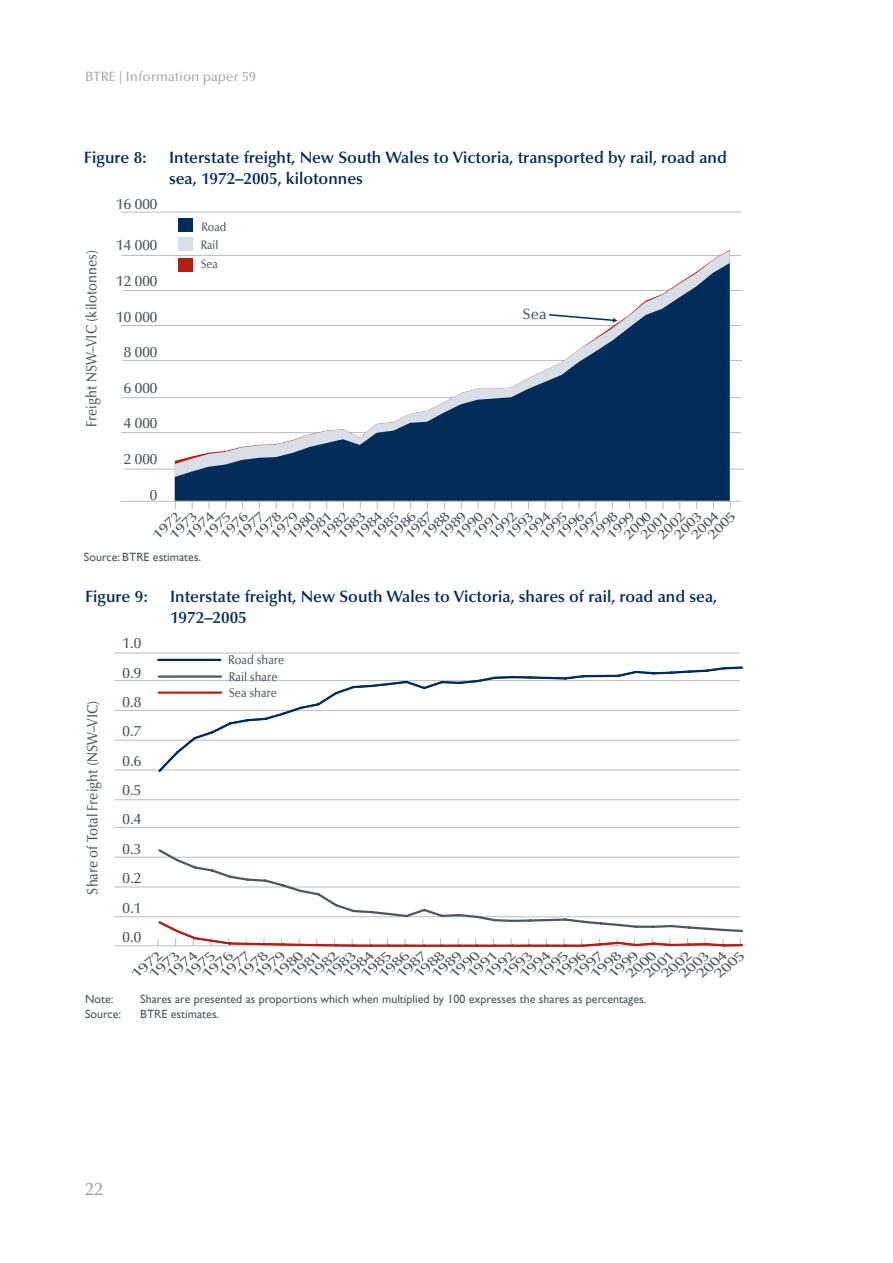
<style>
.page{position:relative;width:893px;height:1263px;background:#fff}
.page>*{position:absolute;margin:0;border:0;box-sizing:border-box;transform-origin:0 0}
.t1{font:500 18px "Optima LT Std";color:#9da3a7}
.t2{font:600 16.5px/21px "Optima LT Std";color:#002c5a}
.t3{font:500 15px "Optima LT Std";color:#4c575f}
.t4{font:500 15px "Optima LT Std";color:#4c575f;scale:.86 1}
.t5{font:italic 500 13.5px/11.4px "Optima LT Std";color:#4c575f;scale:1.27 1}
.t6{font:500 13.5px "Optima LT Std";color:#a5abaf}
.t7{font:500 13.2px "Optima LT Std";color:#4c575f;scale:1.25 1}
.t8{font:500 12.9px "Optima LT Std";color:#4c575f;scale:.86 1}
.t9{font:500 12.45px "Optima LT Std";color:#4c575f;scale:.86 1}
.t10{font:12px "Gill Sans";color:#4c575f}
</style>
<div class="page">
<hr style="left:121px;top:432px;width:620px;height:1px;background:#b7bcbf">
<hr style="left:124px;top:469px;width:619px;height:1px;background:#b7bcbf">
<hr style="left:121px;top:397px;width:620px;height:1px;background:#b7bcbf">
<hr style="left:121px;top:325px;width:620px;height:1px;background:#b7bcbf">
<hr style="left:122px;top:360px;width:620px;height:1px;background:#b7bcbf">
<hr style="left:121px;top:255px;width:620px;height:1px;background:#b7bcbf">
<hr style="left:123px;top:290px;width:620px;height:1px;background:#b7bcbf">
<hr style="left:121px;top:212px;width:620px;height:1px;background:#b7bcbf">
<hr style="left:120px;top:501px;width:621px;height:1px;background:#b7bcbf">
<div style="left:178px;top:237px;width:14px;height:14px;background:#d9dfe6"></div>
<div style="left:178px;top:218px;width:15px;height:14px;background:#002c5a"></div>
<svg style="left:175px;top:263px;width:555px;height:238px"></svg>
<svg style="left:547px;top:313px;width:71px;height:10px"></svg>
<hr style="left:114px;top:916px;width:626px;height:1px;background:#b7bcbf">
<hr style="left:114px;top:886px;width:626px;height:1px;background:#b7bcbf">
<hr style="left:114px;top:857px;width:626px;height:1px;background:#b7bcbf">
<hr style="left:114px;top:827px;width:626px;height:1px;background:#b7bcbf">
<hr style="left:114px;top:799px;width:626px;height:1px;background:#b7bcbf">
<hr style="left:114px;top:770px;width:626px;height:1px;background:#b7bcbf">
<hr style="left:114px;top:740px;width:626px;height:1px;background:#b7bcbf">
<hr style="left:114px;top:710px;width:626px;height:1px;background:#b7bcbf">
<hr style="left:114px;top:680px;width:626px;height:1px;background:#b7bcbf">
<hr style="left:114px;top:653px;width:626px;height:1px;background:#b7bcbf">
<hr style="left:115px;top:945px;width:625px;height:1px;background:#b7bcbf">
<svg style="left:156px;top:933px;width:587px;height:14px"></svg>
<svg style="left:156px;top:799px;width:587px;height:134px"></svg>
<hr style="left:158px;top:659px;width:62px;height:2px;background:#002c5a">
<svg style="left:157px;top:666px;width:586px;height:106px"></svg>
<p class="t6" style="left:85px;top:68px;width:172px">BTRE | Information paper 59</p>
<p class="t2" style="left:84px;top:147px;width:64px">Figure 8:</p>
<p class="t2" style="left:169px;top:147px;width:559px">Interstate freight, New South Wales to Victoria, transported by rail, road and sea, 1972–2005, kilotonnes</p>
<p class="t3" style="left:116px;top:195px;width:43px">16 000</p>
<p class="t9" style="left:201px;top:219px;width:30px">Road</p>
<p class="t3" style="left:116px;top:237px;width:43px">14 000</p>
<p class="t9" style="left:201px;top:238px;width:22px">Rail</p>
<p class="t4" style="left:83px;top:427px;width:207px;rotate:-90deg">Freight NSW–VIC (kilotonnes)</p>
<p class="t9" style="left:201px;top:257px;width:22px">Sea</p>
<p class="t3" style="left:116px;top:273px;width:43px">12 000</p>
<p class="t3" style="left:116px;top:308px;width:43px">10 000</p>
<p class="t3" style="left:124px;top:344px;width:35px">8 000</p>
<p class="t3" style="left:124px;top:379px;width:35px">6 000</p>
<p class="t3" style="left:124px;top:415px;width:35px">4 000</p>
<p class="t3" style="left:124px;top:451px;width:35px">2 000</p>
<p class="t3" style="left:150px;top:486px;width:9px">0</p>
<p class="t3" style="left:523px;top:305px;width:26px">Sea</p>
<p class="t7" style="left:234px;top:532px;width:28px;rotate:-45deg">1977</p>
<p class="t7" style="left:402px;top:532px;width:28px;rotate:-45deg">1987</p>
<p class="t7" style="left:570px;top:532px;width:28px;rotate:-45deg">1997</p>
<p class="t7" style="left:688px;top:532px;width:28px;rotate:-45deg">2004</p>
<p class="t7" style="left:352px;top:532px;width:28px;rotate:-45deg">1984</p>
<p class="t7" style="left:520px;top:532px;width:28px;rotate:-45deg">1994</p>
<p class="t7" style="left:183px;top:532px;width:28px;rotate:-45deg">1974</p>
<p class="t7" style="left:217px;top:532px;width:28px;rotate:-45deg">1976</p>
<p class="t7" style="left:385px;top:532px;width:28px;rotate:-45deg">1986</p>
<p class="t7" style="left:553px;top:532px;width:28px;rotate:-45deg">1996</p>
<p class="t7" style="left:419px;top:532px;width:28px;rotate:-45deg">1988</p>
<p class="t7" style="left:251px;top:532px;width:28px;rotate:-45deg">1978</p>
<p class="t7" style="left:587px;top:532px;width:28px;rotate:-45deg">1998</p>
<p class="t7" style="left:453px;top:532px;width:28px;rotate:-45deg">1990</p>
<p class="t7" style="left:284px;top:532px;width:28px;rotate:-45deg">1980</p>
<p class="t7" style="left:621px;top:532px;width:28px;rotate:-45deg">2000</p>
<p class="t7" style="left:150px;top:532px;width:28px;rotate:-45deg">1972</p>
<p class="t7" style="left:318px;top:532px;width:28px;rotate:-45deg">1982</p>
<p class="t7" style="left:654px;top:532px;width:28px;rotate:-45deg">2002</p>
<p class="t7" style="left:486px;top:532px;width:28px;rotate:-45deg">1992</p>
<p class="t7" style="left:604px;top:532px;width:28px;rotate:-45deg">1999</p>
<p class="t7" style="left:436px;top:532px;width:28px;rotate:-45deg">1989</p>
<p class="t7" style="left:268px;top:532px;width:28px;rotate:-45deg">1979</p>
<p class="t7" style="left:671px;top:532px;width:28px;rotate:-45deg">2003</p>
<p class="t7" style="left:503px;top:532px;width:28px;rotate:-45deg">1993</p>
<p class="t7" style="left:167px;top:532px;width:28px;rotate:-45deg">1973</p>
<p class="t7" style="left:335px;top:532px;width:28px;rotate:-45deg">1983</p>
<p class="t7" style="left:705px;top:532px;width:28px;rotate:-45deg">2005</p>
<p class="t7" style="left:537px;top:532px;width:28px;rotate:-45deg">1995</p>
<p class="t7" style="left:200px;top:532px;width:28px;rotate:-45deg">1975</p>
<p class="t7" style="left:368px;top:532px;width:28px;rotate:-45deg">1985</p>
<p class="t7" style="left:637px;top:532px;width:28px;rotate:-45deg">2001</p>
<p class="t7" style="left:469px;top:532px;width:28px;rotate:-45deg">1991</p>
<p class="t7" style="left:301px;top:532px;width:28px;rotate:-45deg">1981</p>
<p class="t10" style="left:84px;top:550px;width:119px">Source: BTRE estimates.</p>
<p class="t2" style="left:85px;top:586px;width:64px">Figure 9:</p>
<p class="t2" style="left:170px;top:586px;width:549px">Interstate freight, New South Wales to Victoria, shares of rail, road and sea,<br>1972–2005</p>
<p class="t4" style="left:84px;top:895px;width:228px;rotate:-90deg">Share of Total Freight (NSW–VIC)</p>
<p class="t3" style="left:123px;top:635px;width:20px">1.0</p>
<p class="t3" style="left:123px;top:664px;width:20px">0.9</p>
<p class="t3" style="left:123px;top:693px;width:20px">0.8</p>
<p class="t3" style="left:123px;top:723px;width:20px">0.7</p>
<p class="t3" style="left:123px;top:752px;width:20px">0.6</p>
<p class="t3" style="left:123px;top:782px;width:20px">0.5</p>
<p class="t3" style="left:123px;top:811px;width:20px">0.4</p>
<p class="t3" style="left:123px;top:840px;width:20px">0.3</p>
<p class="t3" style="left:123px;top:870px;width:20px">0.2</p>
<p class="t3" style="left:123px;top:899px;width:20px">0.1</p>
<p class="t3" style="left:123px;top:928px;width:20px">0.0</p>
<p class="t8" style="left:228px;top:653px;width:67px">Road share</p>
<p class="t8" style="left:229px;top:669px;width:58px">Rail share</p>
<p class="t8" style="left:229px;top:685px;width:58px">Sea share</p>
<p class="t5" style="left:396px;top:971px;width:28px;rotate:-40deg">1987</p>
<p class="t5" style="left:565px;top:962px;width:28px;text-indent:-14px;rotate:-40deg">1996<br>1997</p>
<p class="t5" style="left:219px;top:971px;width:28px;rotate:-40deg">1977</p>
<p class="t5" style="left:343px;top:971px;width:28px;rotate:-40deg">1984</p>
<p class="t5" style="left:696px;top:971px;width:28px;rotate:-40deg">2004</p>
<p class="t5" style="left:530px;top:962px;width:28px;text-indent:-14px;rotate:-40deg">1994<br>1995</p>
<p class="t5" style="left:166px;top:971px;width:28px;rotate:-40deg">1974</p>
<p class="t5" style="left:378px;top:971px;width:28px;rotate:-40deg">1986</p>
<p class="t5" style="left:202px;top:971px;width:28px;rotate:-40deg">1976</p>
<p class="t5" style="left:424px;top:962px;width:28px;text-indent:-14px;rotate:-40deg">1988<br>1989</p>
<p class="t5" style="left:590px;top:971px;width:28px;rotate:-40deg">1998</p>
<p class="t5" style="left:272px;top:971px;width:28px;rotate:-40deg">1980</p>
<p class="t5" style="left:618px;top:962px;width:28px;text-indent:-14px;rotate:-40deg">1999<br>2000</p>
<p class="t5" style="left:247px;top:962px;width:28px;text-indent:-14px;rotate:-40deg">1978<br>1979</p>
<p class="t5" style="left:459px;top:962px;width:28px;text-indent:-14px;rotate:-40deg">1990<br>1991</p>
<p class="t5" style="left:494px;top:962px;width:28px;text-indent:-14px;rotate:-40deg">1992<br>1993</p>
<p class="t5" style="left:660px;top:971px;width:28px;rotate:-40deg">2002</p>
<p class="t5" style="left:141px;top:962px;width:28px;text-indent:-14px;rotate:-40deg">1972<br>1973</p>
<p class="t5" style="left:307px;top:971px;width:28px;rotate:-40deg">1982</p>
<p class="t5" style="left:678px;top:971px;width:28px;rotate:-40deg">2003</p>
<p class="t5" style="left:325px;top:971px;width:28px;rotate:-40deg">1983</p>
<p class="t5" style="left:184px;top:971px;width:28px;rotate:-40deg">1975</p>
<p class="t5" style="left:713px;top:971px;width:28px;rotate:-40deg">2005</p>
<p class="t5" style="left:360px;top:971px;width:28px;rotate:-40deg">1985</p>
<p class="t5" style="left:643px;top:971px;width:28px;rotate:-40deg">2001</p>
<p class="t5" style="left:290px;top:971px;width:28px;rotate:-40deg">1981</p>
<p class="t10" style="left:85px;top:992px;width:30px">Note:</p>
<p class="t10" style="left:140px;top:992px;width:508px">Shares are presented as proportions which when multiplied by 100 expresses the shares as percentages.</p>
<p class="t10" style="left:85px;top:1007px;width:38px">Source:</p>
<p class="t10" style="left:140px;top:1007px;width:80px">BTRE estimates.</p>
<p class="t1" style="left:85px;top:1179px;width:19px">22</p>
</div>
